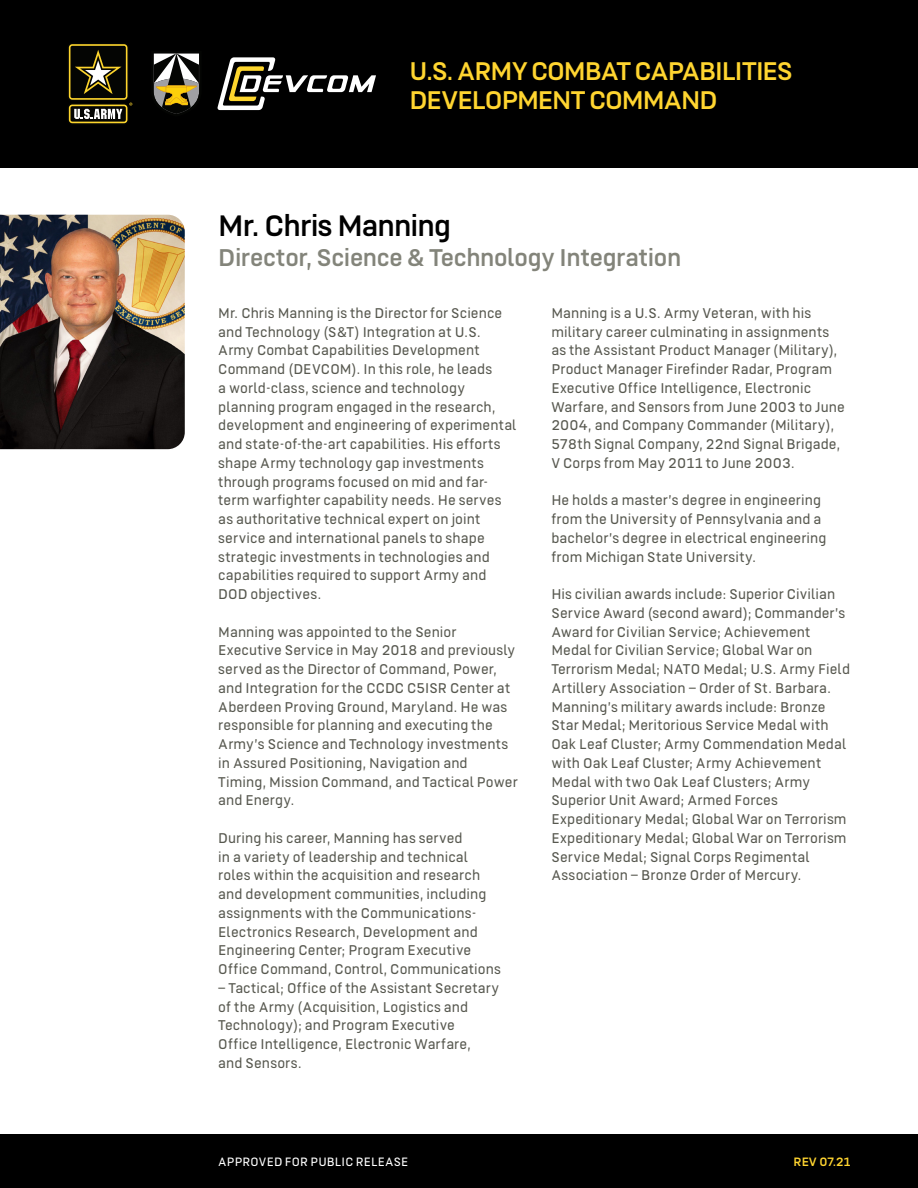
<style>
.page{position:relative;width:918px;height:1188px;background:#fff}
.page>*{position:absolute;margin:0;border:0;box-sizing:border-box;transform-origin:0 0}
.Name{font:33px "US Army";letter-spacing:-.03em;color:#000}
.t1{font:28.5px/28.5px "US Army";letter-spacing:-.035em;color:#ffd530}
.t2{font:27px "US Army";letter-spacing:-.015em;color:#83847a}
.Copy{font:300 15.75px/18.8px "US Army";letter-spacing:.005em;color:#57584f}
.t3{font:300 13.5px "US Army";letter-spacing:.015em;color:#fff}
.t4{font:13.5px "US Army";color:#ffd530}
</style>
<div class="page">
<div style="left:0;top:0;width:918px;height:167px;background:#000"></div>
<svg style="left:67px;top:103px;width:62px;height:22px"></svg>
<svg style="left:67px;top:43px;width:62px;height:58px"></svg>
<svg style="left:69px;top:44px;width:63px;height:79px"></svg>
<svg style="left:217px;top:57px;width:159px;height:53px"></svg>
<svg style="left:153px;top:53px;width:47px;height:61px"></svg>
<div style="left:0;top:1134px;width:918px;height:54px;background:#000"></div>
<img style="left:0;top:215px;width:185px;height:234px">
<h2 class="t1" style="left:410px;top:57px;width:385px">U.S. ARMY COMBAT CAPABILITIES<br>DEVELOPMENT COMMAND</h2>
<p class="Name" style="left:218px;top:208px;width:234px">Mr. Chris Manning</p>
<p class="t2" style="left:218px;top:243px;width:465px">Director, Science &amp; Technology Integration</p>
<p class="Copy" style="left:218px;top:304px;width:300px">Mr. Chris Manning is the Director for Science and Technology (S&amp;T) Integration at U.S.<br>Army Combat Capabilities Development Command (DEVCOM). In this role, he leads<br>a world-class, science and technology planning program engaged in the research, development and engineering of experimental and state-of-the-art capabilities. His efforts shape Army technology gap investments through programs focused on mid and far&shy;term warfighter capability needs. He serves as authoritative technical expert on joint service and international panels to shape strategic investments in technologies and capabilities required to support Army and DOD objectives.</p>
<p class="Copy" style="left:218px;top:623px;width:301px">Manning was appointed to the Senior Executive Service in May 2018 and previously served as the Director of Command, Power, and Integration for the CCDC C5ISR Center at Aberdeen Proving Ground, Maryland. He was responsible for planning and executing the Army’s Science and Technology investments in Assured Positioning, Navigation and Timing, Mission Command, and Tactical Power and Energy.</p>
<p class="Copy" style="left:218px;top:829px;width:284px">During his career, Manning has served<br>in a variety of leadership and technical roles within the acquisition and research and development communities, including assignments with the Communications-Electronics Research, Development and Engineering Center; Program Executive Office Command, Control, Communications</p>
<p class="Copy" style="left:218px;top:979px;width:283px">– Tactical; Office of the Assistant Secretary of the Army (Acquisition, Logistics and Technology); and Program Executive<br>Office Intelligence, Electronic Warfare, and Sensors.</p>
<p class="Copy" style="left:551px;top:304px;width:295px">Manning is a U.S. Army Veteran, with his military career culminating in assignments as the Assistant Product Manager (Military), Product Manager Firefinder Radar, Program Executive Office Intelligence, Electronic Warfare, and Sensors from June 2003 to June 2004, and Company Commander (Military), 578th Signal Company, 22nd Signal Brigade, V Corps from May 2011 to June 2003.</p>
<p class="Copy" style="left:551px;top:491px;width:277px">He holds a master’s degree in engineering from the University of Pennsylvania and a bachelor’s degree in electrical engineering from Michigan State University.</p>
<p class="Copy" style="left:551px;top:585px;width:300px">His civilian awards include: Superior Civilian Service Award (second award); Commander’s Award for Civilian Service; Achievement Medal for Civilian Service; Global War on Terrorism Medal; NATO Medal; U.S. Army Field Artillery Association – Order of St. Barbara.<br>Manning’s military awards include: Bronze Star Medal; Meritorious Service Medal with Oak Leaf Cluster; Army Commendation Medal with Oak Leaf Cluster; Army Achievement Medal with two Oak Leaf Clusters; Army Superior Unit Award; Armed Forces Expeditionary Medal; Global War on Terrorism Expeditionary Medal; Global War on Terrorism Service Medal; Signal Corps Regimental Association – Bronze Order of Mercury.</p>
<p class="t3" style="left:218px;top:1154px;width:192px">APPROVED FOR PUBLIC RELEASE</p>
<p class="t4" style="left:794px;top:1154px;width:59px">REV 07.21</p>
</div>
